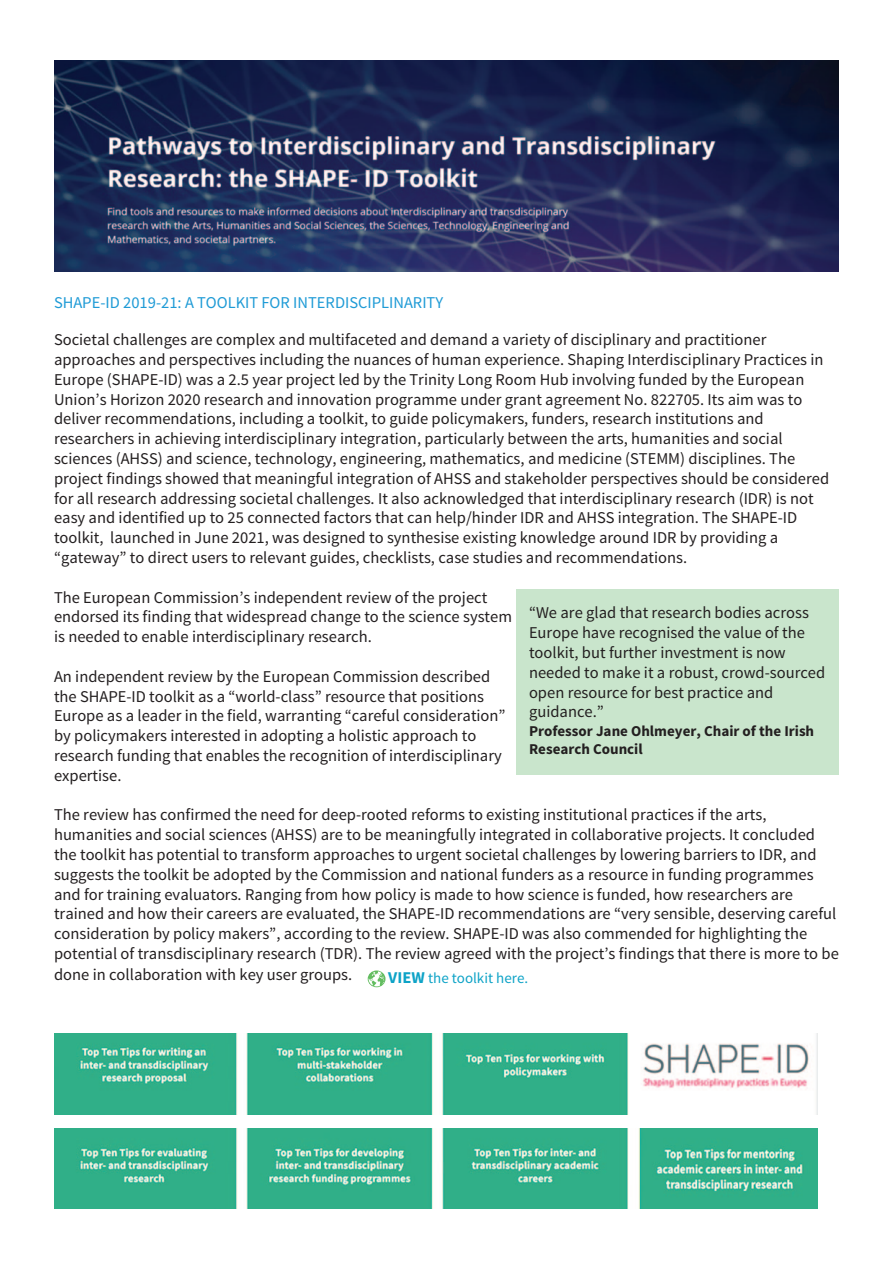
<style>
.page{position:relative;width:893px;height:1263px;background:#fff}
.page>*{position:absolute;margin:0;border:0;box-sizing:border-box;transform-origin:0 0}
.t1{font:16.5px/19.8px "Source Sans Pro";color:#231f20}
.t2{font:16.5px "Source Sans Pro";color:#1f9bd6}
.t3{font:700 15px/18px "Source Sans Pro";color:#231f20}
.t4{font:15px "Source Sans Pro";color:#0ea3c7}
.s1{font-weight:700;font-size:16.5px}
</style>
<div class="page">
<svg style="left:367px;top:970px;width:18px;height:17px"></svg>
<img style="left:54px;top:60px;width:784px;height:212px">
<img style="left:54px;top:1034px;width:763px;height:80px">
<div style="left:516px;top:589px;width:322px;height:186px;background:#c9e5cc"></div>
<img style="left:54px;top:1128px;width:763px;height:81px">
<p class="t2" style="left:54px;top:296px;width:390px">SHAPE-ID 2019-21: A TOOLKIT FOR INTERDISCIPLINARITY</p>
<p class="t1" style="left:54px;top:331px;width:776px">Societal challenges are complex and multifaceted and demand a variety of disciplinary and practitioner approaches and perspectives including the nuances of human experience. Shaping Interdisciplinary Practices in Europe (SHAPE-ID) was a 2.5 year project led by the Trinity Long Room Hub involving funded by the European Union’s Horizon 2020 research and innovation programme under grant agreement No. 822705. Its aim was to deliver recommendations, including a toolkit, to guide policymakers, funders, research institutions and researchers in achieving interdisciplinary integration, particularly between the arts, humanities and social sciences (AHSS) and science, technology, engineering, mathematics, and medicine (STEMM) disciplines. The project findings showed that meaningful integration of AHSS and stakeholder perspectives should be considered for all research addressing societal challenges. It also acknowledged that interdisciplinary research (IDR) is not easy and identified up to 25 connected factors that can help/hinder IDR and AHSS integration. The SHAPE-ID toolkit, launched in June 2021, was designed to synthesise existing knowledge around IDR by providing a “gateway” to direct users to relevant guides, checklists, case studies and recommendations.</p>
<p class="t1" style="left:54px;top:589px;width:459px">The European Commission’s independent review of the project endorsed its finding that widespread change to the science system is needed to enable interdisciplinary research.</p>
<p class="t1" style="left:54px;top:668px;width:453px">An independent review by the European Commission described the SHAPE-ID toolkit as a “world-class” resource that positions Europe as a leader in the field, warranting “careful consideration” by policymakers interested in adopting a holistic approach to research funding that enables the recognition of interdisciplinary expertise.</p>
<p class="t1" style="left:54px;top:806px;width:786px">The review has confirmed the need for deep-rooted reforms to existing institutional practices if the arts, humanities and social sciences (AHSS) are to be meaningfully integrated in collaborative projects. It concluded the toolkit has potential to transform approaches to urgent societal challenges by lowering barriers to IDR, and suggests the toolkit be adopted by the Commission and national funders as a resource in funding programmes and for training evaluators. Ranging from how policy is made to how science is funded, how researchers are trained and how their careers are evaluated, the SHAPE-ID recommendations are “very sensible, deserving careful consideration by policy makers”, according to the review. SHAPE-ID was also commended for highlighting the potential of transdisciplinary research (TDR). The review agreed with the project’s findings that there is more to be done in collaboration with key user groups.</p>
<p class="t1" style="left:529px;top:604px;width:298px">“We are glad that research bodies across Europe have recognised the value of the toolkit, but further investment is now needed to make it a robust, crowd-sourced open resource for best practice and guidance.”</p>
<p class="t3" style="left:529px;top:723px;width:287px">Professor Jane Ohlmeyer, Chair of the Irish<br>Research Council</p>
<p class="t4" style="left:388px;top:972px;width:141px"><span class="s1">VIEW</span> the toolkit here.</p>
</div>
